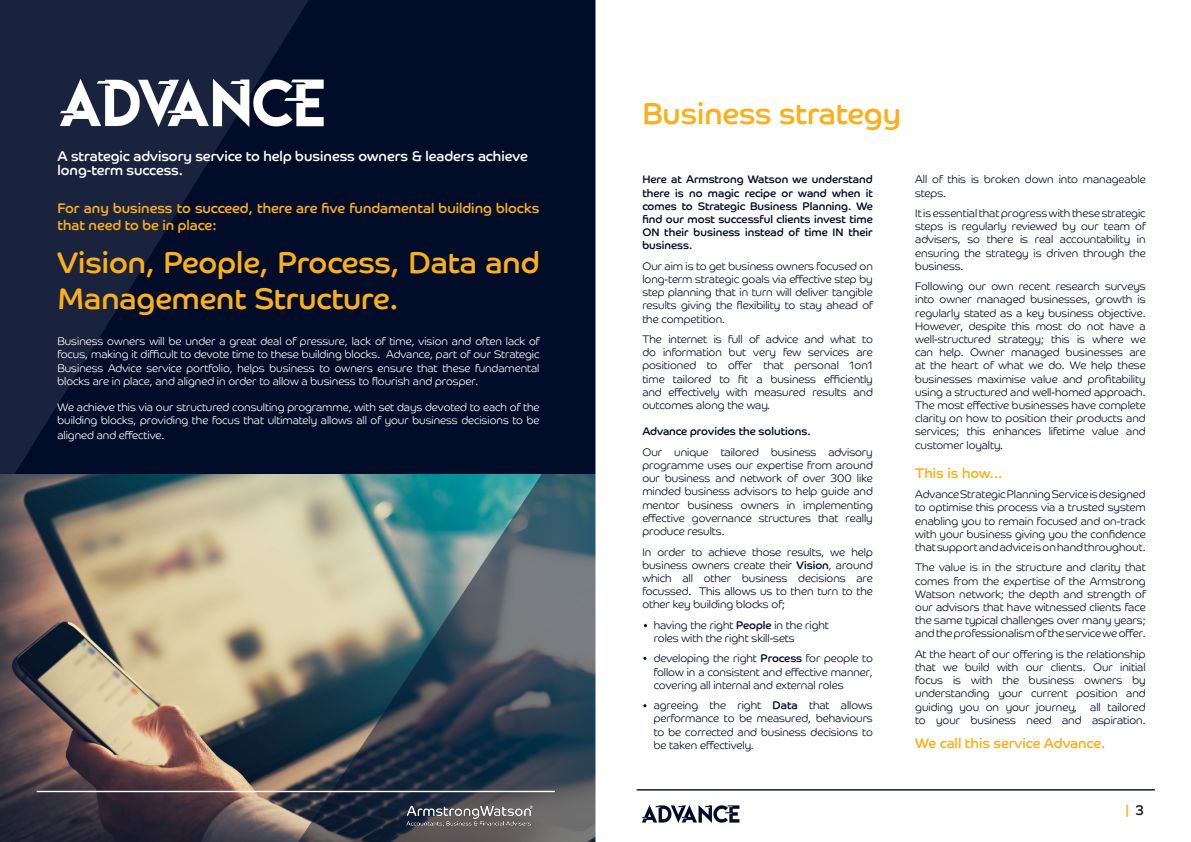
<style>
.page{position:relative;width:1191px;height:842px;background:#fff}
.page>*{position:absolute;margin:0;border:0;box-sizing:border-box;transform-origin:0 0}
.t1{font:30px/36px "Co Headline";color:#fbaf1b}
.t2{font:14px/16.8px "Co Headline";color:#fbaf1b}
.t3{font:14px/14px "Co Headline";color:#fff}
.t4{font:300 11px/13.2px "Co Headline";color:#000c28;text-align:justify}
.t5{font:300 11px/13.2px "Co Headline";color:#fff;text-align:justify}
.t6{font:11px/13.2px "Co Headline";color:#000c28;text-align:justify}
.s1{font-weight:400}
.s2{color:#231f20}
</style>
<div class="page">
<div style="left:0;top:0;width:596px;height:842px;background:#000c28"></div>
<svg style="left:0;top:0;width:309px;height:475px"></svg>
<img style="left:0;top:475px;width:292px;height:367px">
<img style="left:292px;top:391px;width:303px;height:451px">
<hr style="left:37px;top:791px;width:518px;height:1px;background:#fff">
<img style="left:400px;top:801px;width:139px;height:30px">
<img style="left:40px;top:65px;width:284px;height:85px">
<hr style="left:636px;top:789px;width:518px;height:1px;background:#000c28">
<img style="left:641px;top:805px;width:99px;height:18px">
<svg style="left:643px;top:623px;width:5px;height:5px"></svg>
<svg style="left:642px;top:656px;width:5px;height:5px"></svg>
<svg style="left:642px;top:703px;width:5px;height:5px"></svg>
<p class="t3" style="left:57px;top:149px;width:472px">A strategic advisory service to help business owners &amp; leaders achieve long-term success.</p>
<p class="t2" style="left:57px;top:200px;width:483px">For any business to succeed, there are five fundamental building blocks that need to be in place:</p>
<p class="t1" style="left:57px;top:245px;width:483px">Vision, People, Process, Data and<br>Management Structure.</p>
<p class="t5" style="left:57px;top:335px;width:483px">Business owners will be under a great deal of pressure, lack of time, vision and often lack of focus, making it difficult to devote time to these building blocks. Advance, part of our Strategic Business Advice service portfolio, helps business to owners ensure that these fundamental blocks are in place, and aligned in order to allow a business to flourish and prosper.</p>
<p class="t5" style="left:57px;top:401px;width:483px">We achieve this via our structured consulting programme, with set days devoted to each of the building blocks, providing the focus that ultimately allows all of your business decisions to be</p>
<p class="t5" style="left:57px;top:428px;width:108px">aligned and effective.</p>
<p class="t1" style="left:642px;top:96px;width:260px">Business strategy</p>
<p class="t6" style="left:642px;top:173px;width:232px">Here at Armstrong Watson we understand there is no magic recipe or wand when it comes to Strategic Business Planning. We find our most successful clients invest time ON their business instead of time IN their business.</p>
<p class="t4" style="left:642px;top:259px;width:232px">Our aim is to get business owners focused on long-term strategic goals via effective step by step planning that in turn will deliver tangible results giving the flexibility to stay ahead of the competition.</p>
<p class="t4" style="left:642px;top:333px;width:232px">The internet is full of advice and what to do information but very few services are positioned to offer that personal 1on1 time tailored to fit a business efficiently and effectively with measured results and outcomes along the way.</p>
<p class="t6" style="left:642px;top:425px;width:170px">Advance provides the solutions.</p>
<p class="t4" style="left:642px;top:445px;width:232px">Our unique tailored business advisory programme uses our expertise from around our business and network of over 300 like minded business advisors to help guide and mentor business owners in implementing effective governance structures that really produce results.</p>
<p class="t4" style="left:642px;top:545px;width:232px">In order to achieve those results, we help business owners create their <span class="s1">Vision</span>, around which all other business decisions are focussed. This allows us to then turn to the other key building blocks of;</p>
<p class="t4" style="left:653px;top:618px;width:177px">having the right <span class="s1">People</span> in the right roles with the right skill-sets</p>
<p class="t4" style="left:653px;top:652px;width:221px">developing the right <span class="s1">Process</span> for people to follow in a consistent and effective manner, covering all internal and external roles</p>
<p class="t4" style="left:653px;top:699px;width:221px">agreeing the right <span class="s1">Data</span> that allows performance to be measured, behaviours to be corrected and business decisions to be taken effectively.</p>
<p class="t4" style="left:915px;top:173px;width:232px">All of this is broken down into manageable steps.</p>
<p class="t4" style="left:915px;top:207px;width:232px">It is essential that progress with these strategic steps is regularly reviewed by our team of advisers, so there is real accountability in ensuring the strategy is driven through the business.</p>
<p class="t4" style="left:915px;top:280px;width:232px">Following our own recent research surveys into owner managed businesses, growth is regularly stated as a key business objective.<br>However, despite this most do not have a well-structured strategy; this is where we can help. Owner managed businesses are at the heart of what we do. We help these businesses maximise value and profitability using a structured and well-homed approach.<br>The most effective businesses have complete clarity on how to position their products and services; this enhances lifetime value and customer loyalty.</p>
<p class="t2" style="left:915px;top:465px;width:89px">This is how...</p>
<p class="t4" style="left:915px;top:488px;width:232px">Advance Strategic Planning Service is designed to optimise this process via a trusted system enabling you to remain focused and on-track with your business giving you the confidence that support and advice is on hand throughout.</p>
<p class="t4" style="left:915px;top:561px;width:232px">The value is in the structure and clarity that comes from the expertise of the Armstrong Watson network; the depth and strength of our advisors that have witnessed clients face the same typical challenges over many years; and the professionalism of the service we offer.</p>
<p class="t4" style="left:915px;top:647px;width:232px">At the heart of our offering is the relationship that we build with our clients. Our initial focus is with the business owners by understanding your current position and guiding you on your journey, all tailored to your business need and aspiration.</p>
<p class="t2" style="left:915px;top:735px;width:192px">We call this service Advance.</p>
<p class="t2" style="left:1125px;top:801px;width:20px">| <span class="s2">3</span></p>
</div>
